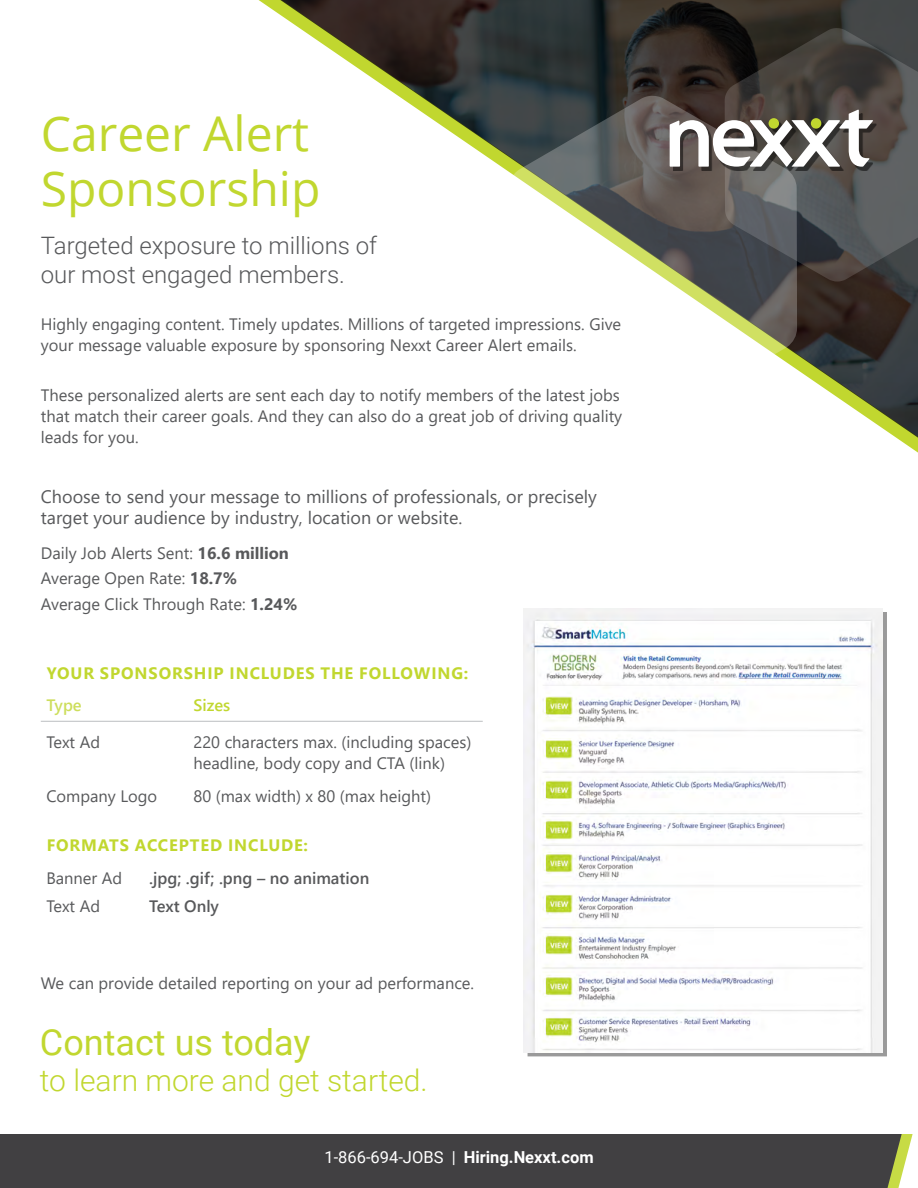
<style>
.page{position:relative;width:918px;height:1188px;background:#fff}
.page>*{position:absolute;margin:0;border:0;box-sizing:border-box;transform-origin:0 0}
.t1{font:48px/54.6px "Open Sans";color:#c1d72f}
.t2{font:36px "Roboto";color:#c1d72f}
.t3{font:300 30px "Roboto";color:#c1d72f}
.t4{font:300 24px/28.8px "Roboto";color:#58595b}
.t5{font:18px/21.6px "Segoe UI";color:#58595b}
.t6{font:16.5px/21px "Segoe UI";color:#58595b}
.t7{font:700 16.5px "Segoe UI";letter-spacing:.055em;color:#c1d72f}
.t8{font:600 16.5px "Segoe UI";color:#58595b}
.t9{font:700 16.5px "Roboto";color:#fff}
.t10{font:600 16.5px "Segoe UI";color:#c1d72f}
.t11{font:600 16.5px "Segoe UI";color:#cdde5c}
.s1{font-weight:700}
.s2{font-weight:400}
</style>
<div class="page">
<div style="left:528px;top:612px;width:359px;height:445px;background:#000;opacity:.4"></div>
<img style="left:524px;top:608px;width:359px;height:444px">
<svg style="left:261px;top:0;width:657px;height:447px"></svg>
<svg style="left:725px;top:28px;width:193px;height:254px;background:#464544"></svg>
<svg style="left:509px;top:95px;width:288px;height:326px"></svg>
<div style="left:673px;top:113px;width:204px;height:58px;background:#000;opacity:.5"></div>
<svg style="left:670px;top:110px;width:203px;height:57px"></svg>
<div style="left:811px;top:118px;width:10px;height:11px;background:#c1d72f;border-radius:50%"></div>
<div style="left:769px;top:118px;width:10px;height:11px;background:#c1d72f;border-radius:50%"></div>
<hr style="left:41px;top:721px;width:442px;height:1px;background:#bcbec0">
<div style="left:0;top:1134px;width:902px;height:54px;background:#414042"></div>
<h1 class="t1" style="left:41px;top:105px;width:281px">Career Alert<br>Sponsorship</h1>
<h3 class="t4" style="left:41px;top:231px;width:338px">Targeted exposure to millions of our most engaged members.</h3>
<p class="t6" style="left:41px;top:312px;width:582px">Highly engaging content. Timely updates. Millions of targeted impressions. Give your message valuable exposure by sponsoring Nexxt Career Alert emails.</p>
<p class="t6" style="left:41px;top:383px;width:583px">These personalized alerts are sent each day to notify members of the latest jobs that match their career goals. And they can also do a great job of driving quality leads for you.</p>
<p class="t5" style="left:41px;top:484px;width:558px">Choose to send your message to millions of professionals, or precisely target your audience by industry, location or website.</p>
<p class="t6" style="left:41px;top:539px;width:258px;line-height:25.3px">Daily Job Alerts Sent: <span class="s1">16.6 MILLION<br></span>Average Open Rate: <span class="s1">18.7%<br></span>Average Click Through Rate: <span class="s1">1.24%</span></p>
<p class="t7" style="left:47px;top:657px;width:423px">YOUR SPONSORSHI P I NCLUDES THE FOLLOWI NG:</p>
<p class="t11" style="left:46px;top:690px;width:37px">Type</p>
<p class="t10" style="left:193px;top:690px;width:38px">Sizes</p>
<p class="t6" style="left:46px;top:730px;width:55px">Text Ad</p>
<p class="t6" style="left:193px;top:730px;width:279px">220 characters max. (including spaces) headline, body copy and CTA (link)</p>
<p class="t6" style="left:46px;top:784px;width:112px">Company Logo</p>
<p class="t6" style="left:193px;top:784px;width:239px">80 (max width) x 80 (max height)</p>
<p class="t7" style="left:47px;top:830px;width:263px">FORMATS ACCEPTED INCLUDE:</p>
<p class="t6" style="left:46px;top:866px;width:77px">Banner Ad</p>
<p class="t8" style="left:149px;top:863px;width:222px">.jpg; .gif; .png – no animation</p>
<p class="t6" style="left:46px;top:894px;width:55px">Text Ad</p>
<p class="t8" style="left:149px;top:890px;width:71px">Text Only</p>
<p class="t6" style="left:41px;top:972px;width:435px">We can provide detailed reporting on your ad performance.</p>
<h2 class="t2" style="left:40px;top:1017px;width:272px">Contact us today</h2>
<h3 class="t3" style="left:40px;top:1059px;width:389px">to learn more and get started.</h3>
<p class="t9" style="left:324px;top:1146px;width:271px"><span class="s2">1-866-694-JOBS |</span> Hiring.Nexxt.com</p>
</div>
